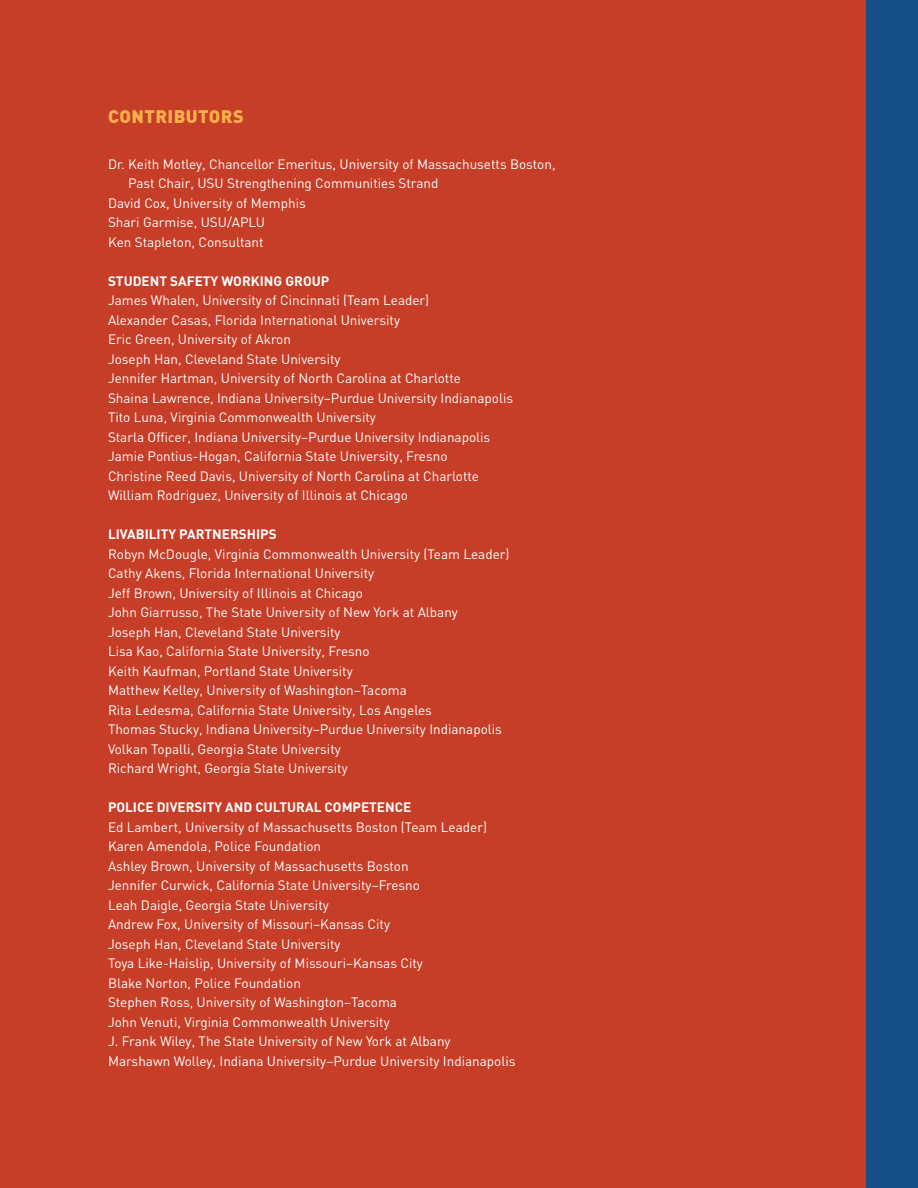
<style>
.page{position:relative;width:918px;height:1188px;background:#c63e27}
.page>*{position:absolute;margin:0;border:0;box-sizing:border-box;transform-origin:0 0}
.t1{font:900 18px "DIN";letter-spacing:.025em;color:#fbae4b}
.t2{font:13.5px/19.5px "DIN";color:#fff}
.t3{font:700 13.5px "DIN";color:#fff}
</style>
<div class="page">
<div style="left:866px;top:0;width:52px;height:1188px;background:#164e87"></div>
<h1 class="t1" style="left:108px;top:105px;width:137px">CONTRIBUTORS</h1>
<p class="t2" style="left:108px;top:154px;width:449px">Dr. Keith Motley, Chancellor Emeritus, University of Massachusetts Boston,</p>
<p class="t2" style="left:128px;top:173px;width:312px">Past Chair, USU Strengthening Communities Strand</p>
<p class="t2" style="left:108px;top:193px;width:199px">David Cox, University of Memphis</p>
<p class="t2" style="left:108px;top:212px;width:159px">Shari Garmise, USU/APLU</p>
<p class="t2" style="left:108px;top:232px;width:157px">Ken Stapleton, Consultant</p>
<p class="t3" style="left:108px;top:272px;width:223px">STUDENT SAFETY WORKING GROUP</p>
<p class="t2" style="left:108px;top:290px;width:407px">James Whalen, University of Cincinnati (Team Leader)<br>Alexander Casas, Florida International University<br>Eric Green, University of Akron<br>Joseph Han, Cleveland State University<br>Jennifer Hartman, University of North Carolina at Charlotte<br>Shaina Lawrence, Indiana University–Purdue University Indianapolis Tito Luna, Virginia Commonwealth University<br>Starla Officer, Indiana University–Purdue University Indianapolis Jamie Pontius-Hogan, California State University, Fresno<br>Christine Reed Davis, University of North Carolina at Charlotte William Rodriguez, University of Illinois at Chicago</p>
<p class="t3" style="left:108px;top:526px;width:170px">LIVABILITY PARTNERSHIPS</p>
<p class="t2" style="left:108px;top:544px;width:403px">Robyn McDougle, Virginia Commonwealth University (Team Leader)<br>Cathy Akens, Florida International University<br>Jeff Brown, University of Illinois at Chicago<br>John Giarrusso, The State University of New York at Albany<br>Joseph Han, Cleveland State University<br>Lisa Kao, California State University, Fresno<br>Keith Kaufman, Portland State University<br>Matthew Kelley, University of Washington–Tacoma<br>Rita Ledesma, California State University, Los Angeles<br>Thomas Stucky, Indiana University–Purdue University Indianapolis Volkan Topalli, Georgia State University<br>Richard Wright, Georgia State University</p>
<p class="t3" style="left:108px;top:798px;width:305px">POLICE DIVERSITY AND CULTURAL COMPETENCE</p>
<p class="t2" style="left:108px;top:817px;width:409px">Ed Lambert, University of Massachusetts Boston (Team Leader)<br>Karen Amendola, Police Foundation<br>Ashley Brown, University of Massachusetts Boston<br>Jennifer Curwick, California State University–Fresno<br>Leah Daigle, Georgia State University<br>Andrew Fox, University of Missouri–Kansas City<br>Joseph Han, Cleveland State University<br>Toya Like-Haislip, University of Missouri–Kansas City<br>Blake Norton, Police Foundation<br>Stephen Ross, University of Washington–Tacoma<br>John Venuti, Virginia Commonwealth University<br>J. Frank Wiley, The State University of New York at Albany Marshawn Wolley, Indiana University–Purdue University Indianapolis</p>
</div>
